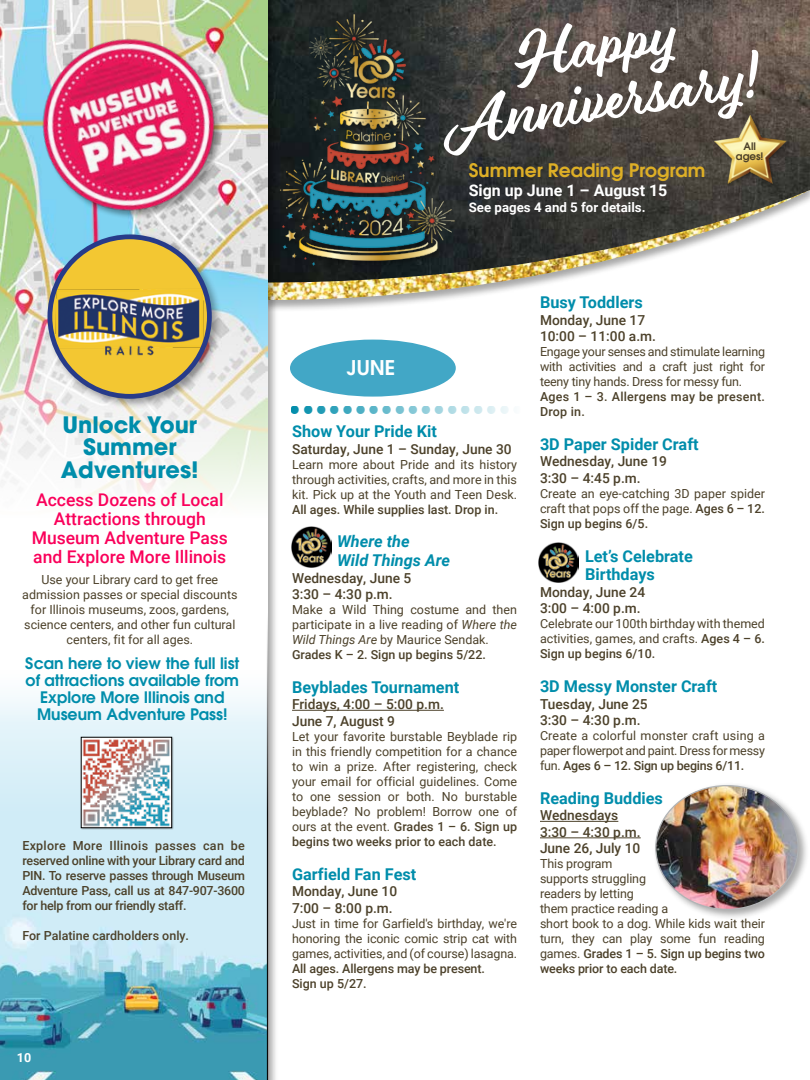
<style>
.page{position:relative;width:810px;height:1080px;background:#fff}
.page>*{position:absolute;margin:0;border:0;box-sizing:border-box;transform-origin:0 0}
.t1{font:58px "Eds Market Main Script";color:#fff}
.t2{font:700 41.88px "Futura BT";color:#008dab}
.t3{font:700 22.5px/22.5px "ITC Avant Garde Pro";color:#008dab;text-align:center}
.t4{font:600 20.38px "Avant Garde";color:#fff}
.t5{font:600 18.62px "Avant Garde";color:#deaf26}
.t6{font:500 17.5px/18.8px "Roboto";color:#fa005a;text-align:center}
.t7{font:700 16.25px/18.8px "Roboto";color:#008dab}
.t8{font:italic 700 16.25px/18.8px "Roboto";color:#008dab}
.t9{font:700 16px "Roboto";color:#fff}
.t10{font:600 15.75px/17px "ITC Avant Garde Pro";color:#008dab;text-align:center}
.t11{font:500 13.75px/16.5px "Roboto";color:#4c412a}
.t12{font:700 13.25px "Roboto";color:#fff}
.t13{font:12.5px/15px "Roboto";color:#4c412a;text-align:justify}
.t14{font:500 12.5px/15px "Roboto";color:#4c412a}
.t15{font:500 12.5px/15px "Roboto";letter-spacing:.02em;color:#4c412a}
.t16{font:700 12.5px "Roboto";color:#fff}
.t17{font:600 10.25px/9.2px "ITC Avant Garde Pro";color:#4c412a;text-align:center}
.s1{font-style:italic}
.s2{font-weight:500}
</style>
<div class="page">
<div style="left:261px;top:0;width:549px;height:312px;background:#000;opacity:.35"></div>
<img style="left:279px;top:282px;width:531px;height:18px">
<img style="left:279px;top:0;width:531px;height:282px">
<img style="left:279px;top:11px;width:180px;height:258px">
<img style="left:701px;top:100px;width:97px;height:97px">
<div style="left:0;top:0;width:279px;height:1080px;background:#000;opacity:.35"></div>
<div style="left:290px;top:340px;width:166px;height:57px;background:#42a7c6;border-radius:50%"></div>
<hr style="left:292px;top:710px;width:152px;height:1px;background:#4c412a">
<hr style="left:540px;top:821px;width:78px;height:1px;background:#4c412a">
<hr style="left:540px;top:838px;width:101px;height:1px;background:#4c412a">
<img style="left:291px;top:527px;width:41px;height:41px">
<img style="left:538px;top:542px;width:41px;height:41px">
<img style="left:0;top:0;width:268px;height:518px">
<svg style="left:0;top:539px;width:268px;height:541px"></svg>
<img style="left:29px;top:25px;width:200px;height:200px">
<div style="left:45px;top:232px;width:178px;height:177px;background:#000;opacity:.35"></div>
<div style="left:50px;top:237px;width:159px;height:159px;background:#f3c732;border-radius:50%"></div>
<img style="left:52px;top:286px;width:155px;height:75px">
<div style="left:47px;top:234px;width:165px;height:165px;border:5px solid #273b89;border-radius:50%"></div>
<div style="left:81px;top:737px;width:93px;height:93px;background:#809298"></div>
<img style="left:83px;top:739px;width:87px;height:87px">
<div style="left:81px;top:737px;width:91px;height:91px;border:1px solid #000"></div>
<div style="left:652px;top:782px;width:157px;height:139px;background:#000;opacity:.35"></div>
<img style="left:656px;top:786px;width:142px;height:123px">
<h3 class="t3" style="left:61px;top:413px;width:139px">Unlock Your<br>Summer<br>Adventures!</h3>
<h3 class="t6" style="left:32px;top:490px;width:198px">Access Dozens of Local<br>Attractions through<br>Museum Adventure Pass and Explore More Illinois</h3>
<p class="t13" style="left:22px;top:572px;width:217px;text-align:center">Use your Library card to get free admission passes or special discounts for Illinois museums, zoos, gardens, science centers, and other fun cultural centers, fit for all ages.</p>
<p class="t10" style="left:25px;top:654px;width:216px">Scan here to view the full list of attractions available from<br>Explore More Illinois and<br>Museum Adventure Pass!</p>
<p class="t14" style="left:22px;top:838px;width:224px;text-align:justify">Explore More Illinois passes can be reserved online with your Library card and PIN. To reserve passes through Museum Adventure Pass, call us at 847-907-3600 for help from our friendly staff.</p>
<p class="t14" style="left:22px;top:928px;width:168px">For Palatine cardholders only.</p>
<p class="t16" style="left:17px;top:1049px;width:16px">10</p>
<h1 class="t1" style="left:504px;top:24px;width:171px;rotate:-9deg">Happy</h1>
<h1 class="t1" style="left:444px;top:90px;width:313px;rotate:-9deg">Anniversary!</h1>
<p class="t17" style="left:736px;top:142px;width:29px">All ages!</p>
<h3 class="t5" style="left:469px;top:157px;width:238px">Summer Reading Program</h3>
<p class="t9" style="left:469px;top:179px;width:200px">Sign up June 1 – August 15</p>
<p class="t12" style="left:469px;top:198px;width:178px">See pages 4 and 5 for details.</p>
<h3 class="t4" style="left:347px;top:354px;width:50px">JUNE</h3>
<h2 class="t2" style="left:289px;top:373px;width:237px">..................</h2>
<h3 class="t7" style="left:292px;top:421px;width:146px">Show Your Pride Kit</h3>
<p class="t11" style="left:292px;top:440px;width:221px">Saturday, June 1 – Sunday, June 30</p>
<p class="t13" style="left:292px;top:456px;width:227px">Learn more about Pride and its history through activities, crafts, and more in this kit. Pick up at the Youth and Teen Desk.</p>
<p class="t14" style="left:292px;top:501px;width:208px">All ages. While supplies last. Drop in.</p>
<h3 class="t8" style="left:337px;top:532px;width:115px">Where the<br>Wild Things Are</h3>
<p class="t11" style="left:292px;top:569px;width:121px">Wednesday, June 5<br>3:30 – 4:30 p.m.</p>
<p class="t13" style="left:292px;top:602px;width:227px;text-align:left">Make a Wild Thing costume and then participate in a live reading of <span class="s1">Where the Wild Things Are</span> by Maurice Sendak.<br><span class="s2">Grades K – 2. Sign up begins 5/22.</span></p>
<h3 class="t7" style="left:292px;top:677px;width:169px">Beyblades Tournament</h3>
<p class="t11" style="left:292px;top:696px;width:153px">Fridays, 4:00 – 5:00 p.m.<br>June 7, August 9</p>
<p class="t13" style="left:292px;top:728px;width:227px">Let your favorite burstable Beyblade rip in this friendly competition for a chance to win a prize. After registering, check your email for official guidelines. Come to one session or both. No burstable beyblade? No problem! Borrow one of ours at the event. <span class="s2">Grades 1 – 6. Sign up begins two weeks prior to each date.</span></p>
<h3 class="t7" style="left:292px;top:864px;width:126px">Garfield Fan Fest</h3>
<p class="t11" style="left:292px;top:882px;width:107px">Monday, June 10<br>7:00 – 8:00 p.m.</p>
<p class="t13" style="left:292px;top:915px;width:227px">Just in time for Garfield's birthday, we're honoring the iconic comic strip cat with games, activities, and (of course) lasagna.</p>
<p class="t14" style="left:292px;top:960px;width:194px">All ages. Allergens may be present.<br>Sign up 5/27.</p>
<h3 class="t7" style="left:540px;top:292px;width:104px">Busy Toddlers</h3>
<p class="t11" style="left:540px;top:311px;width:117px">Monday, June 17<br>10:00 – 11:00 a.m.</p>
<p class="t13" style="left:540px;top:344px;width:227px">Engage your senses and stimulate learning with activities and a craft just right for teeny tiny hands. Dress for messy fun.</p>
<p class="t15" style="left:540px;top:389px;width:226px">Ages 1 – 3. Allergens may be present.<br>Drop in.</p>
<h3 class="t7" style="left:540px;top:434px;width:160px">3D Paper Spider Craft</h3>
<p class="t11" style="left:540px;top:453px;width:129px">Wednesday, June 19<br>3:30 – 4:45 p.m.</p>
<p class="t13" style="left:540px;top:485px;width:227px">Create an eye-catching 3D paper spider craft that pops off the page. <span class="s2">Ages 6 – 12.<br>Sign up begins 6/5.</span></p>
<h3 class="t7" style="left:585px;top:546px;width:109px">Let’s Celebrate<br>Birthdays</h3>
<p class="t11" style="left:540px;top:583px;width:107px">Monday, June 24<br>3:00 – 4:00 p.m.</p>
<p class="t13" style="left:540px;top:616px;width:227px">Celebrate our 100th birthday with themed activities, games, and crafts. <span class="s2">Ages 4 – 6.<br>Sign up begins 6/10.</span></p>
<h3 class="t7" style="left:540px;top:676px;width:179px">3D Messy Monster Craft</h3>
<p class="t11" style="left:540px;top:695px;width:109px">Tuesday, June 25<br>3:30 – 4:30 p.m.</p>
<p class="t13" style="left:540px;top:728px;width:227px">Create a colorful monster craft using a paper flowerpot and paint. Dress for messy fun. <span class="s2">Ages 6 – 12. Sign up begins 6/11.</span></p>
<h3 class="t7" style="left:540px;top:788px;width:124px">Reading Buddies</h3>
<p class="t11" style="left:540px;top:807px;width:102px">Wednesdays<br>3:30 – 4:30 p.m.<br>June 26, July 10</p>
<p class="t13" style="left:540px;top:856px;width:227px;text-align:left">This program<br>supports struggling<br>readers by letting<br>them practice reading a<br>short book to a dog. While kids wait their turn, they can play some fun reading games. <span class="s2">Grades 1 – 5. Sign up begins two weeks prior to each date.</span></p>
</div>
